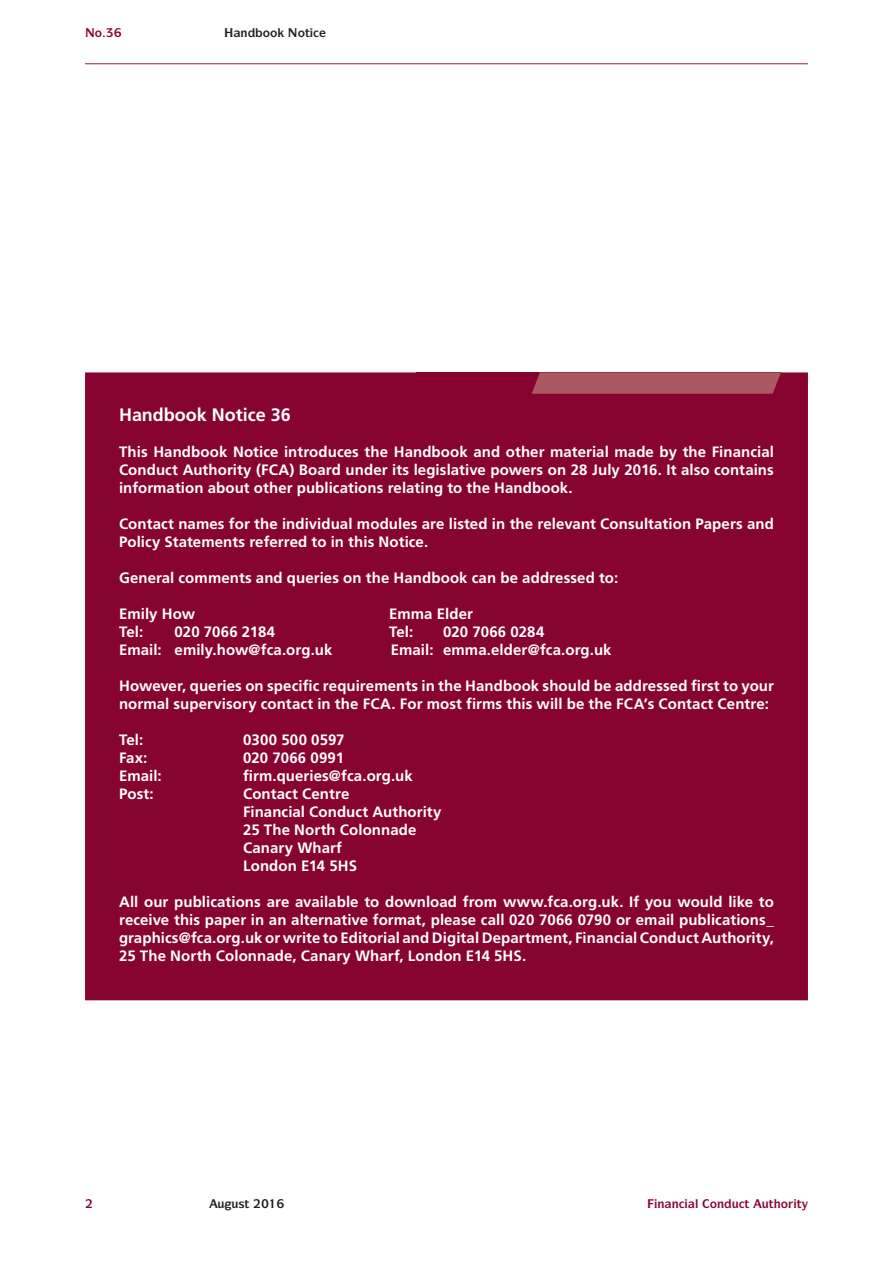
<style>
.page{position:relative;width:893px;height:1263px;background:#fff}
.page>*{position:absolute;margin:0;border:0;box-sizing:border-box;transform-origin:0 0}
.Box_Heading_1{font:700 18px "Frutiger LT Std";color:#fff}
.Numbered_Main_Text{font:700 15px/18px "Frutiger LT Std";letter-spacing:.005em;color:#fff;text-align:justify}
.t1{font:700 12px "ITC Symbol Std";color:#870430}
.t2{font:700 12px "ITC Symbol Std";color:#231f20}
</style>
<div class="page">
<hr style="left:85px;top:63px;width:723px;height:1px;background:#870430">
<div style="left:85px;top:372px;width:723px;height:628px;background:#870430"></div>
<div style="left:417px;top:372px;width:364px;height:22px;background:#870430"></div>
<svg style="left:532px;top:372px;width:249px;height:22px;background:#a7535c"></svg>
<p class="Box_Heading_1" style="left:119px;top:404px;width:173px">Handbook Notice 36</p>
<p class="Numbered_Main_Text" style="left:119px;top:443px;width:656px">This Handbook Notice introduces the Handbook and other material made by the Financial Conduct Authority (FCA) Board under its legislative powers on 28 July 2016. It also contains information about other publications relating to the Handbook.</p>
<p class="Numbered_Main_Text" style="left:119px;top:515px;width:656px">Contact names for the individual modules are listed in the relevant Consultation Papers and<br>Policy Statements referred to in this Notice.</p>
<p class="Numbered_Main_Text" style="left:119px;top:569px;width:501px">General comments and queries on the Handbook can be addressed to:</p>
<p class="Numbered_Main_Text" style="left:119px;top:605px;width:77px">Emily How</p>
<p class="Numbered_Main_Text" style="left:389px;top:605px;width:85px">Emma Elder</p>
<p class="Numbered_Main_Text" style="left:119px;top:623px;width:26px">Tel:</p>
<p class="Numbered_Main_Text" style="left:175px;top:623px;width:102px">020 7066 2184</p>
<p class="Numbered_Main_Text" style="left:389px;top:623px;width:26px">Tel:</p>
<p class="Numbered_Main_Text" style="left:443px;top:623px;width:103px">020 7066 0284</p>
<p class="Numbered_Main_Text" style="left:119px;top:641px;width:215px">Email: emily.how@fca.org.uk</p>
<p class="Numbered_Main_Text" style="left:391px;top:641px;width:222px">Email: emma.elder@fca.org.uk</p>
<p class="Numbered_Main_Text" style="left:119px;top:677px;width:656px">However, queries on specific requirements in the Handbook should be addressed first to your normal supervisory contact in the FCA. For most firms this will be the FCA’s Contact Centre:</p>
<p class="Numbered_Main_Text" style="left:119px;top:731px;width:26px">Tel:</p>
<p class="Numbered_Main_Text" style="left:243px;top:731px;width:103px">0300 500 0597</p>
<p class="Numbered_Main_Text" style="left:119px;top:749px;width:30px">Fax:</p>
<p class="Numbered_Main_Text" style="left:243px;top:749px;width:102px">020 7066 0991</p>
<p class="Numbered_Main_Text" style="left:119px;top:767px;width:44px">Email:</p>
<p class="Numbered_Main_Text" style="left:243px;top:767px;width:171px">firm.queries@fca.org.uk</p>
<p class="Numbered_Main_Text" style="left:119px;top:785px;width:36px">Post:</p>
<p class="Numbered_Main_Text" style="left:243px;top:785px;width:108px">Contact Centre</p>
<p class="Numbered_Main_Text" style="left:243px;top:803px;width:200px">Financial Conduct Authority</p>
<p class="Numbered_Main_Text" style="left:243px;top:821px;width:175px">25 The North Colonnade</p>
<p class="Numbered_Main_Text" style="left:243px;top:839px;width:101px">Canary Wharf</p>
<p class="Numbered_Main_Text" style="left:243px;top:857px;width:115px">London E14 5HS</p>
<p class="Numbered_Main_Text" style="left:119px;top:893px;width:656px">All our publications are available to download from www.fca.org.uk. If you would like to receive this paper in an alternative format, please call 020 7066 0790 or email publications_ graphics@fca.org.uk or write to Editorial and Digital Department, Financial Conduct Authority, 25 The North Colonnade, Canary Wharf, London E14 5HS.</p>
<p class="t2" style="left:218px;top:1196px;width:34px">◆ ◆▲▼</p>
<p class="t1" style="left:695px;top:1196px;width:108px">● □■◆▼ ◆▼□ ▼</p>
</div>
